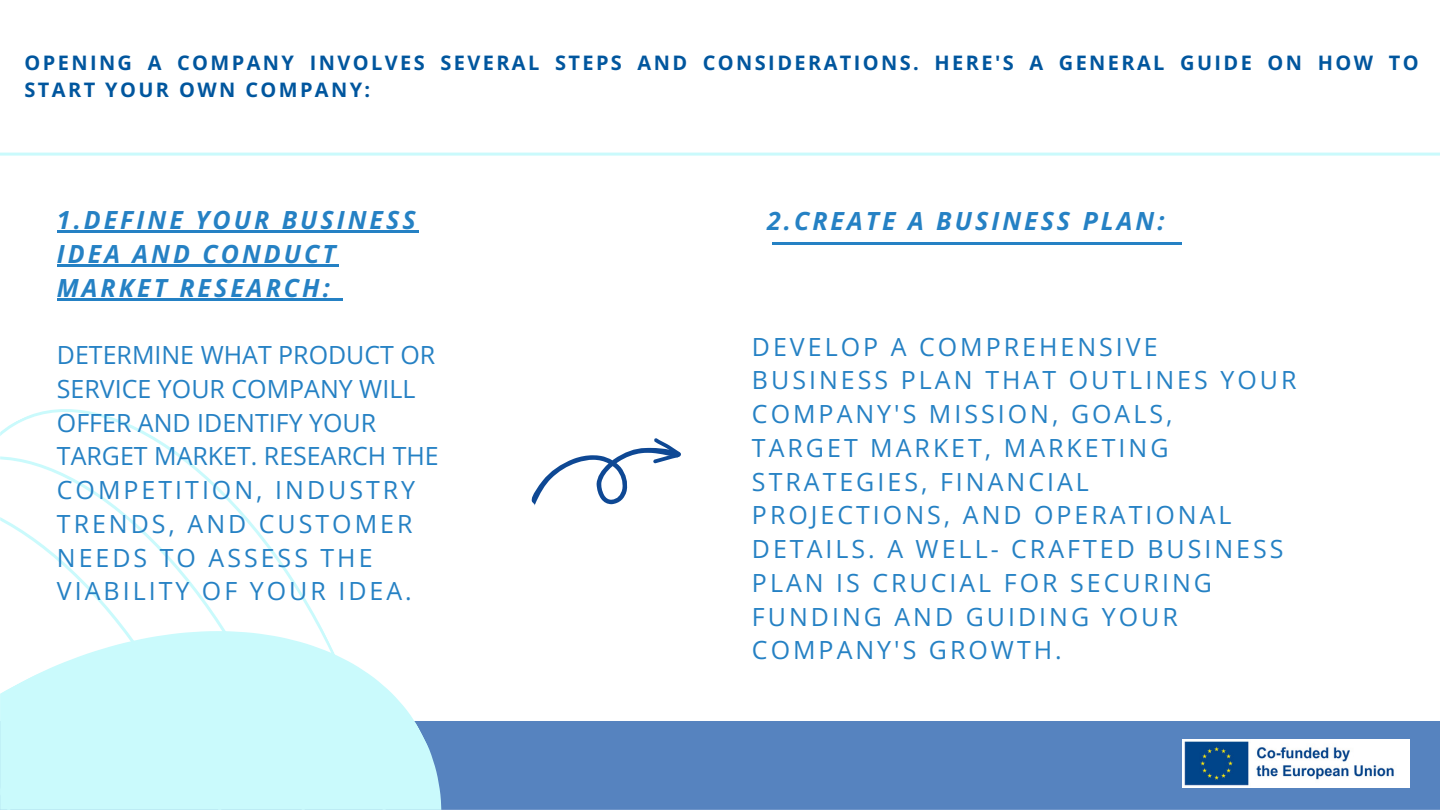
<style>
.page{position:relative;width:1440px;height:810px;background:#fff}
.page>*{position:absolute;margin:0;border:0;box-sizing:border-box;transform-origin:0 0}
.t1{font:25px/33.8px "Open Sans";letter-spacing:.12em;color:#2581c4}
.t2{font:25px/33.8px "Open Sans";color:#2581c4}
.t3{font:italic 700 25px/33.8px "Open Sans";letter-spacing:.12em;color:#2581c4}
.t4{font:700 20px/27.8px "Open Sans";letter-spacing:.12em;color:#00569e}
</style>
<div class="page">
<div style="left:0;top:721px;width:1440px;height:89px;background:#5683bf"></div>
<svg style="left:0;top:426px;width:323px;height:205px"></svg>
<svg style="left:0;top:466px;width:272px;height:165px"></svg>
<svg style="left:0;top:631px;width:441px;height:179px;fill:#cafafc"></svg>
<hr style="left:0;top:153px;width:1440px;height:3px;background:#cafafc">
<img style="left:1183px;top:740px;width:227px;height:48px">
<svg style="left:532px;top:438px;width:149px;height:68px"></svg>
<hr style="left:772px;top:243px;width:400px;height:2px;background:#2581c4">
<svg style="left:1172px;top:243px;width:9px;height:2px"></svg>
<hr style="left:57px;top:231px;width:362px;height:2px;background:#2581c4">
<hr style="left:57px;top:264px;width:282px;height:3px;background:#2581c4">
<hr style="left:57px;top:298px;width:276px;height:2px;background:#2581c4">
<svg style="left:333px;top:298px;width:9px;height:2px"></svg>
<p class="t4" style="left:25px;top:48px;width:1396px">OPENING A COMPANY INVOLVES SEVERAL STEPS AND CONSIDERATIONS. HERE'S A GENERAL GUIDE ON HOW TO<br>START YOUR OWN COMPANY:</p>
<p class="t3" style="left:57px;top:202px;width:360px">1.DEFINE YOUR BUSINESS<br>IDEA AND CONDUCT<br>MARKET RESEARCH:</p>
<p class="t2" style="left:57px;top:337px;width:383px">DETERMINE WHAT PRODUCT OR<br>SERVICE YOUR COMPANY WILL<br>OFFER AND IDENTIFY YOUR<br>TARGET MARKET. RESEARCH THE</p>
<p class="t1" style="left:57px;top:472px;width:360px">COMPETITION, INDUSTRY<br>TRENDS, AND CUSTOMER<br>NEEDS TO ASSESS THE<br>VIABILITY OF YOUR IDEA.</p>
<p class="t3" style="left:767px;top:203px;width:399px">2.CREATE A BUSINESS PLAN:</p>
<p class="t1" style="left:752px;top:329px;width:407px">DEVELOP A COMPREHENSIVE</p>
<p class="t1" style="left:752px;top:363px;width:546px">BUSINESS PLAN THAT OUTLINES YOUR<br>COMPANY'S MISSION, GOALS,</p>
<p class="t1" style="left:752px;top:430px;width:533px">TARGET MARKET, MARKETING<br>STRATEGIES, FINANCIAL<br>PROJECTIONS, AND OPERATIONAL<br>DETAILS. A WELL- CRAFTED BUSINESS</p>
<p class="t1" style="left:752px;top:565px;width:462px">PLAN IS CRUCIAL FOR SECURING<br>FUNDING AND GUIDING YOUR<br>COMPANY'S GROWTH.</p>
</div>
